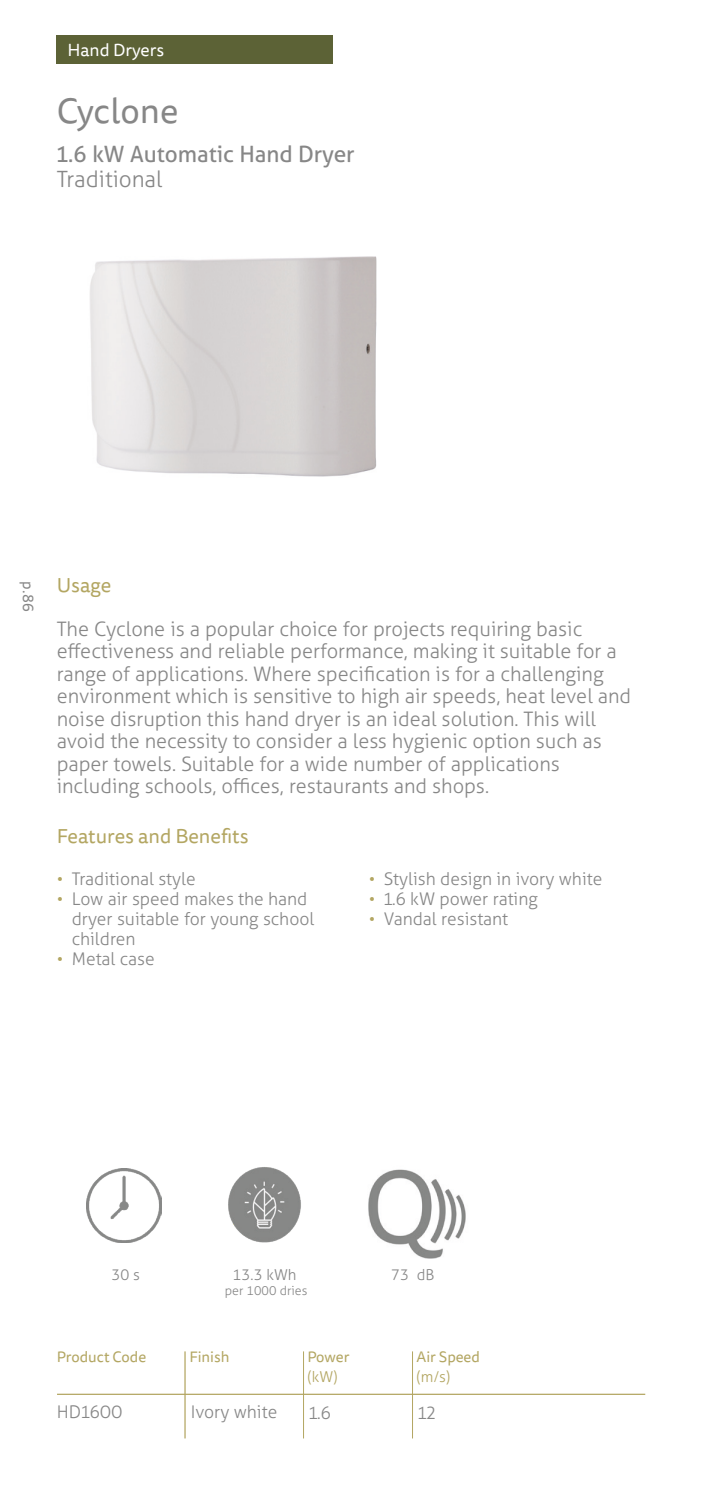
<style>
.page{position:relative;width:702px;height:1489px;background:#fff}
.page>*{position:absolute;margin:0;border:0;box-sizing:border-box;transform-origin:0 0}
.t1{font:35px "Tisa Sans Pro";letter-spacing:-.005em;color:#878787}
.t2{font:22.5px "Aller";color:#878787}
.t3{font:300 22.5px "Aller";color:#878787}
.t4{font:300 20px/22.5px "Aller";color:#878787}
.t5{font:20px "Tisa Sans Pro";color:#b3a662}
.t6{font:300 17.5px/20px "Aller";color:#878787}
.t7{font:17.5px "Tisa Sans Pro";color:#fff}
.t8{font:15px "Tisa Sans Pro";color:#b3a662}
.t9{font:300 15px "Aller";color:#878787}
.t10{font:300 15px "Aller";color:#b3a662}
.t11{font:15px "Tisa Sans Pro";color:#878787}
.t12{font:300 12.5px "Aller";color:#878787}
.s1{color:#b3a662}
</style>
<div class="page">
<img style="left:90px;top:256px;width:287px;height:221px">
<hr style="left:57px;top:1393px;width:588px;height:1px;background:#b3a662">
<hr style="left:184px;top:1351px;width:2px;height:87px;background:#b3a662">
<hr style="left:303px;top:1351px;width:1px;height:87px;background:#b3a662">
<hr style="left:412px;top:1351px;width:1px;height:87px;background:#b3a662">
<div style="left:57px;top:35px;width:276px;height:29px;background:#5c6236"></div>
<img style="left:368px;top:1169px;width:98px;height:89px">
<img style="left:87px;top:1168px;width:74px;height:74px">
<img style="left:228px;top:1167px;width:73px;height:76px">
<p class="t7" style="left:67px;top:38px;width:98px">Hand Dryers</p>
<h1 class="t1" style="left:57px;top:87px;width:123px">Cyclone</h1>
<p class="t2" style="left:57px;top:140px;width:299px">1.6 kW Automatic Hand Dryer</p>
<p class="t3" style="left:57px;top:165px;width:107px">Traditional</p>
<p class="t11" style="left:38px;top:581px;width:31px;rotate:90deg">p. 86</p>
<p class="t5" style="left:57px;top:572px;width:56px">Usage</p>
<p class="t4" style="left:57px;top:617px;width:576px">The Cyclone is a popular choice for projects requiring basic effectiveness and reliable performance, making it suitable for a range of applications. Where specification is for a challenging environment which is sensitive to high air speeds, heat level and noise disruption this hand dryer is an ideal solution. This will avoid the necessity to consider a less hygienic option such as paper towels. Suitable for a wide number of applications including schools, offices, restaurants and shops.</p>
<p class="t5" style="left:57px;top:823px;width:193px">Features and Benefits</p>
<p class="t6" style="left:57px;top:868px;width:140px"><span class="s1">•</span> Traditional style</p>
<p class="t6" style="left:72px;top:888px;width:244px;text-indent:-15px"><span class="s1">•</span> Low air speed makes the hand dryer suitable for young school children</p>
<p class="t6" style="left:57px;top:948px;width:100px"><span class="s1">•</span> Metal case</p>
<p class="t6" style="left:368px;top:868px;width:235px"><span class="s1">•</span> Stylish design in ivory white</p>
<p class="t6" style="left:368px;top:888px;width:171px"><span class="s1">•</span> 1.6 kW power rating</p>
<p class="t6" style="left:368px;top:908px;width:141px"><span class="s1">•</span> Vandal resistant</p>
<p class="t9" style="left:111px;top:1264px;width:30px">30 s</p>
<p class="t9" style="left:233px;top:1264px;width:65px">13.3 kWh</p>
<p class="t12" style="left:225px;top:1282px;width:84px">per 1000 dries</p>
<p class="t9" style="left:391px;top:1264px;width:45px">73 dB</p>
<p class="t8" style="left:57px;top:1346px;width:91px">Product Code</p>
<p class="t8" style="left:189px;top:1346px;width:42px">Finish</p>
<p class="t8" style="left:416px;top:1346px;width:65px">Air Speed</p>
<p class="t10" style="left:416px;top:1367px;width:35px">(m/s)</p>
<p class="t6" style="left:57px;top:1401px;width:67px">HD1600</p>
<p class="t6" style="left:191px;top:1401px;width:88px">Ivory white</p>
<p class="t6" style="left:309px;top:1402px;width:24px">1.6</p>
<p class="t6" style="left:418px;top:1402px;width:19px">12</p>
<p class="t8" style="left:307px;top:1346px;width:43px">Power</p>
<p class="t10" style="left:307px;top:1367px;width:32px">(kW)</p>
</div>
